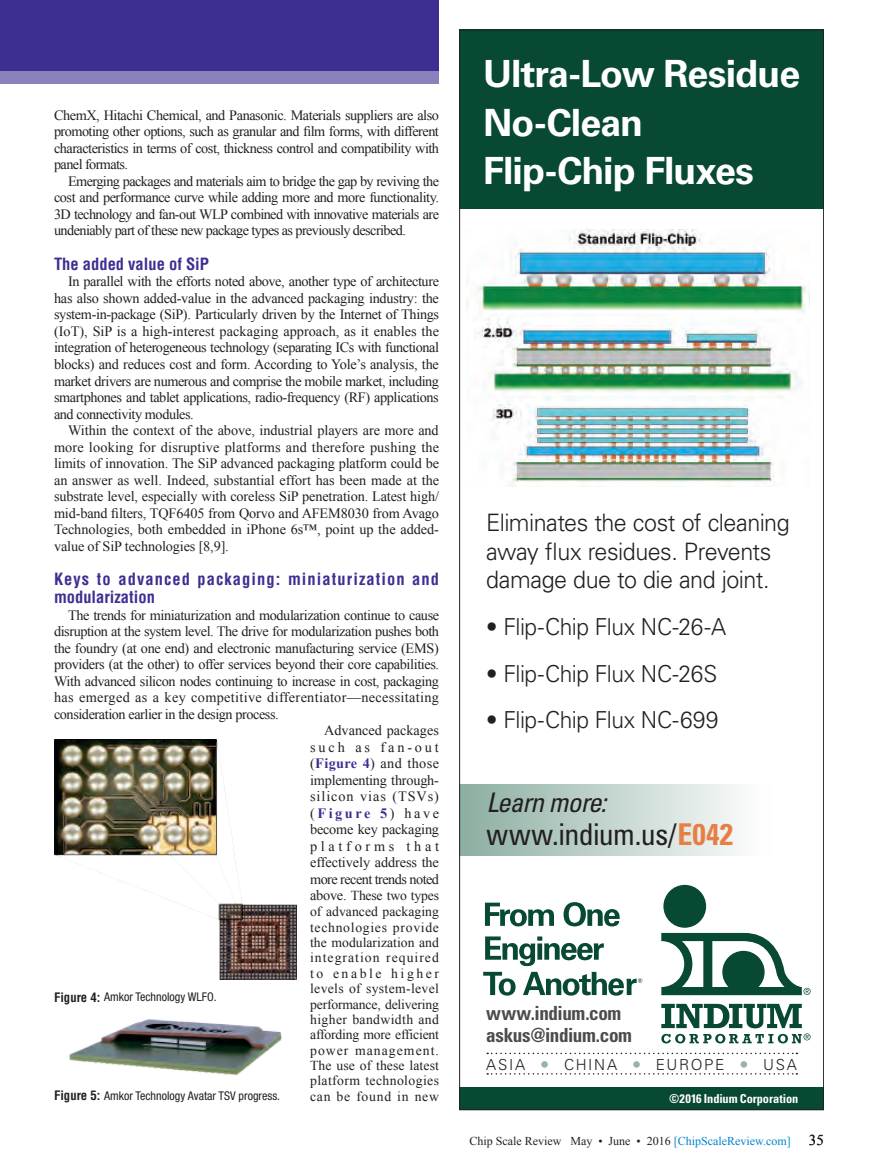
<style>
.page{position:relative;width:878px;height:1175px;background:#fff}
.page>*{position:absolute;margin:0;border:0;box-sizing:border-box;transform-origin:0 0}
.t1{font:700 37.5px/48.6px "Univers LT Std";letter-spacing:-.025em;color:#fff}
.t2{font:condensed 30px "Univers LT Std";letter-spacing:-.025em;color:#231f20}
.t3{font:italic condensed 27px "Univers LT Std";letter-spacing:-.03em;color:#231f20}
.t4{font:300 24px/28.5px "Univers LT Std";letter-spacing:-.02em;color:#231f20}
.t5{font:300 23.4px "Univers LT Std";letter-spacing:-.02em;color:#231f20}
.t6{font:700 condensed 19.5px/22.5px "Univers LT Std";letter-spacing:-.02em;color:#4b4c4d}
.t7{font:700 condensed 16.5px/18px "Helvetica LT Std";letter-spacing:.065em;color:#3d2f91}
.t8{font:700 condensed 16.5px "Helvetica LT Std";color:#3d2f91}
.t9{font:300 15.15px "Univers LT Std";letter-spacing:.105em;color:#231f20}
.t10{font:14.25px/16.5px "Times New Roman";letter-spacing:-.025em;color:#231f20;text-align:justify}
.t11{font:14.25px "Times New Roman";letter-spacing:.025em;color:#231f20}
.t12{font:14.25px "Times New Roman";letter-spacing:-.005em;color:#231f20}
.t13{font:14.25px "Times New Roman";letter-spacing:.065em;color:#231f20}
.t14{font:14.25px "Times New Roman";color:#231f20}
.t15{font:14.25px "Times New Roman";letter-spacing:.2em;color:#231f20}
.t16{font:700 14.25px "Times New Roman";letter-spacing:.18em;color:#3d2f91}
.t17{font:14.25px "Times New Roman";letter-spacing:.26em;color:#231f20}
.t18{font:13.65px/15.5px "Times New Roman";letter-spacing:.03em;color:#231f20;text-align:justify}
.t19{font:700 condensed 12.3px "Univers LT Std";letter-spacing:-.01em;color:#fff}
.t20{font:condensed 12px "Helvetica Neue LT Std";color:#231f20}
.t21{font:12px "Times New Roman";color:#231f20}
.s1{font-weight:700;color:#3d2f91}
.s2{font-weight:400;color:#231f20}
.s3{font-size:14.25px}
.s4{font-family:"Helvetica LT Std";font-weight:700;font-size:12.75px}
.s5{font-weight:700;color:#e77f45}
.s6{color:#97b3a6}
.s7{color:#0084ca}
.s8{font-size:15px}
</style>
<div class="page">
<div style="left:0;top:0;width:439px;height:70px;background:#3d2f91"></div>
<div style="left:0;top:70px;width:439px;height:13px;background:#8a82bd"></div>
<div style="left:459px;top:784px;width:312px;height:72px;background:linear-gradient(to right,#8caea1,#fff)"></div>
<div style="left:459px;top:1087px;width:365px;height:23px;background:#074932"></div>
<svg style="left:487px;top:1052px;width:310px;height:2px"></svg>
<svg style="left:487px;top:1073px;width:310px;height:1px"></svg>
<svg style="left:542px;top:1061px;width:5px;height:6px"></svg>
<svg style="left:633px;top:1061px;width:6px;height:6px"></svg>
<svg style="left:741px;top:1061px;width:5px;height:6px"></svg>
<img style="left:466px;top:229px;width:340px;height:257px">
<div style="left:459px;top:30px;width:365px;height:179px;background:#074932"></div>
<svg style="left:661px;top:933px;width:149px;height:62px"></svg>
<div style="left:663px;top:884px;width:43px;height:43px;background:#074932;border-radius:50%"></div>
<svg style="left:661px;top:1003px;width:149px;height:40px"></svg>
<svg style="left:483px;top:936px;width:159px;height:59px"></svg>
<svg style="left:485px;top:902px;width:134px;height:24px"></svg>
<img style="left:54px;top:740px;width:242px;height:239px">
<img style="left:69px;top:1019px;width:213px;height:57px">
<p class="t10" style="left:54px;top:107px;width:386px">ChemX, Hitachi Chemical, and Panasonic. Materials suppliers are also promoting other options, such as granular and film forms, with different characteristics in terms of cost, thickness control and compatibility with panel formats.</p>
<p class="t10" style="left:54px;top:173px;width:386px;text-indent:14px">Emerging packages and materials aim to bridge the gap by reviving the cost and performance curve while adding more and more functionality.<br>3D technology and fan-out WLP combined with innovative materials are undeniably part of these new package types as previously described.</p>
<p class="t8" style="left:54px;top:254px;width:156px">The added value of SiP</p>
<p class="t10" style="left:54px;top:273px;width:386px;text-indent:14px">In parallel with the efforts noted above, another type of architecture has also shown added-value in the advanced packaging industry: the system-in-package (SiP). Particularly driven by the Internet of Things (IoT), SiP is a high-interest packaging approach, as it enables the integration of heterogeneous technology (separating ICs with functional blocks) and reduces cost and form. According to Yole’s analysis, the market drivers are numerous and comprise the mobile market, including smartphones and tablet applications, radio-frequency (RF) applications and connectivity modules.</p>
<p class="t10" style="left:54px;top:422px;width:386px;text-indent:14px">Within the context of the above, industrial players are more and more looking for disruptive platforms and therefore pushing the limits of innovation. The SiP advanced packaging platform could be an answer as well. Indeed, substantial effort has been made at the substrate level, especially with coreless SiP penetration. Latest high/ mid-band filters, TQF6405 from Qorvo and AFEM8030 from Avago Technologies, both embedded in iPhone 6s™, point up the added&shy;value of SiP technologies [8,9].</p>
<p class="t7" style="left:54px;top:570px;width:386px">Keys to advanced packaging: miniaturization and modularization</p>
<p class="t10" style="left:68px;top:606px;width:372px">The trends for miniaturization and modularization continue to cause</p>
<p class="t10" style="left:54px;top:623px;width:386px">disruption at the system level. The drive for modularization pushes both</p>
<p class="t10" style="left:54px;top:639px;width:386px">the foundry (at one end) and electronic manufacturing service (EMS)</p>
<p class="t10" style="left:54px;top:656px;width:386px">providers (at the other) to offer services beyond their core capabilities.</p>
<p class="t10" style="left:54px;top:672px;width:386px">With advanced silicon nodes continuing to increase in cost, packaging</p>
<p class="t11" style="left:54px;top:688px;width:386px">has emerged as a key competitive differentiator—necessitating</p>
<p class="t10" style="left:54px;top:705px;width:226px">consideration earlier in the design process.</p>
<p class="t14" style="left:324px;top:721px;width:116px">Advanced packages</p>
<p class="t15" style="left:310px;top:737px;width:130px">such as fan-out</p>
<p class="t11" style="left:310px;top:754px;width:130px">(<span class="s1">Figure 4</span>) and those</p>
<p class="t10" style="left:310px;top:771px;width:130px">implementing through-</p>
<p class="t13" style="left:310px;top:787px;width:130px">silicon vias (TSVs)</p>
<p class="t16" style="left:310px;top:803px;width:130px"><span class="s2">(</span>Figure 5<span class="s2">) have</span></p>
<p class="t10" style="left:310px;top:821px;width:130px">become key packaging</p>
<p class="t17" style="left:310px;top:836px;width:130px">platforms that</p>
<p class="t12" style="left:310px;top:853px;width:130px">effectively address the</p>
<p class="t10" style="left:310px;top:870px;width:130px">more recent trends noted</p>
<p class="t18" style="left:310px;top:887px;width:130px"><span class="s3">above.</span> These two types of advanced packaging technologies provide the modularization and integration required to enable higher levels of system-level performance, delivering higher bandwidth and affording more efficient power management.<br>The use of these latest platform technologies can be found in new</p>
<p class="t20" style="left:54px;top:990px;width:164px"><span class="s4">Figure 4:</span> Amkor Technology WLFO.</p>
<p class="t20" style="left:54px;top:1089px;width:228px"><span class="s4">Figure 5:</span> Amkor Technology Avatar TSV progress.</p>
<h1 class="t1" style="left:483px;top:50px;width:318px">Ultra-Low Residue<br>No-Clean<br>Flip-Chip Fluxes</h1>
<h3 class="t4" style="left:486px;top:508px;width:305px">Eliminates the cost of cleaning away flux residues. Prevents damage due to die and joint.</h3>
<h3 class="t5" style="left:486px;top:612px;width:241px">• Flip-Chip Flux NC-26-A</h3>
<h3 class="t5" style="left:486px;top:659px;width:232px">• Flip-Chip Flux NC-26S</h3>
<h3 class="t5" style="left:486px;top:706px;width:234px">• Flip-Chip Flux NC-699</h3>
<h3 class="t3" style="left:486px;top:785px;width:121px">Learn more:</h3>
<h2 class="t2" style="left:486px;top:815px;width:248px">www.indium.us/<span class="s5">E042</span></h2>
<h3 class="t6" style="left:486px;top:1001px;width:147px">www.indium.com askus@indium.com</h3>
<p class="t9" style="left:486px;top:1055px;width:312px">ASIA <span class="s6">•</span> CHINA <span class="s6">•</span> EUROPE <span class="s6">•</span> USA</p>
<p class="t19" style="left:669px;top:1090px;width:130px">©2016 Indium Corporation</p>
<p class="t21" style="left:469px;top:1132px;width:356px">Chip Scale Review May • June • 2016 <span class="s7">[ChipScaleReview.com]</span> <span class="s8">35</span></p>
</div>
